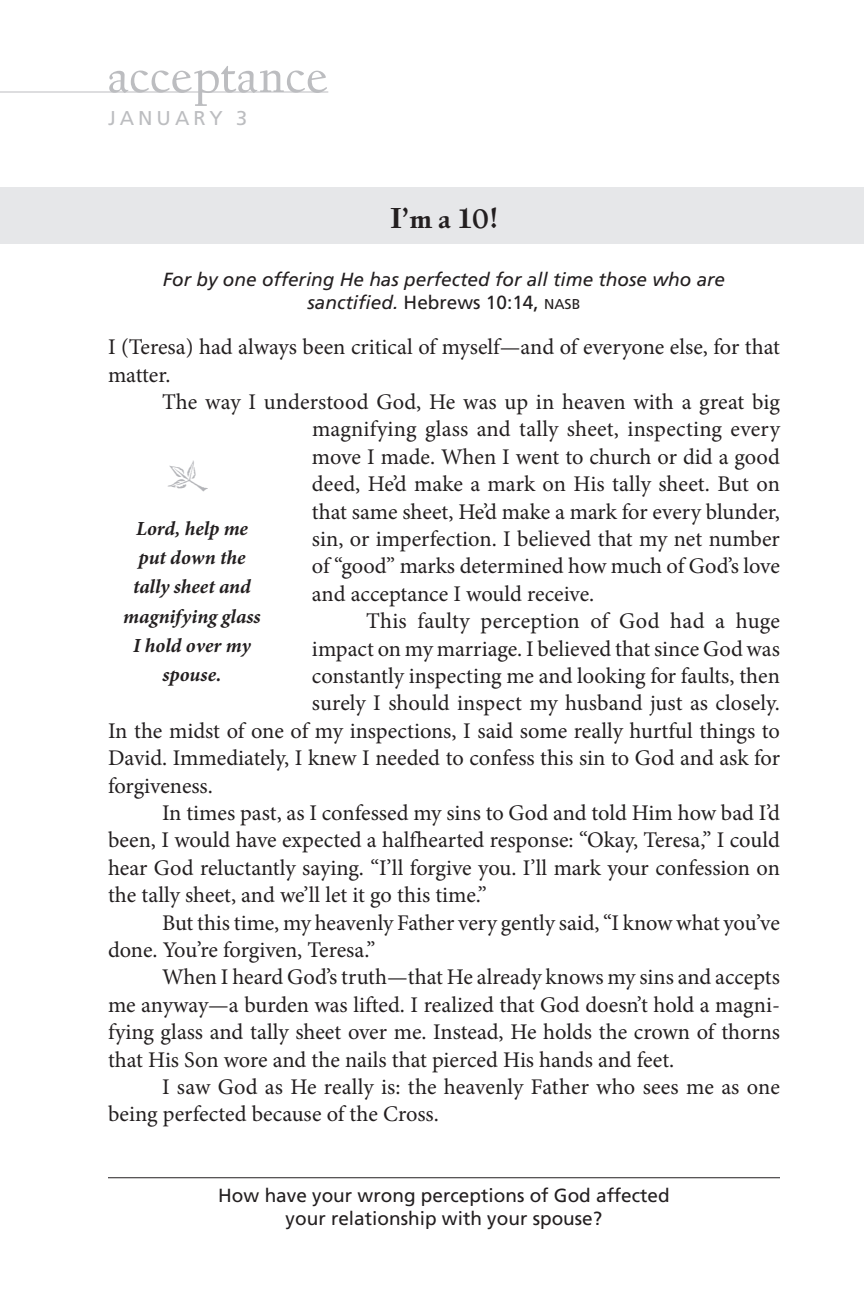
<style>
.page{position:relative;width:864px;height:1296px;background:#fff}
.page>*{position:absolute;margin:0;border:0;box-sizing:border-box;transform-origin:0 0}
.t1{font:54px "Deepdene Rmn A";color:#bcbdc0}
.t2{font:40px "Golden Cockerel Init Orn ITC";color:#b3b4b8}
.t3{font:30px "Deepdene Bld A";color:#231f20}
.t4{font:22.4px/27.4px "Minion Pro";color:#231f20}
.t5{font:italic 700 20px/29.2px "Minion Pro";letter-spacing:-.005em;color:#231f20;text-align:center}
.t6{font:20px "Frutiger";letter-spacing:.2em;color:#bcbdc0}
.t7{font:italic 19px/22.6px "Frutiger";color:#231f20;text-align:center}
.t8{font:19px/22.6px "Frutiger";color:#231f20;text-align:center}
.s1{font-style:normal}
.s2{font-style:normal;font-size:14.2px}
</style>
<div class="page">
<hr style="left:108px;top:92px;width:220px;height:1px;background:#bcbdc0">
<hr style="left:108px;top:1177px;width:672px;height:1px;background:#231f20">
<div style="left:0;top:188px;width:864px;height:56px;background:#e6e7e9"></div>
<hr style="left:0;top:92px;width:108px;height:1px;background:#bcbdc0">
<h1 class="t1" style="left:108px;top:42px;width:222px">acceptance</h1>
<p class="t6" style="left:108px;top:107px;width:141px">JANUARY 3</p>
<h3 class="t3" style="left:390px;top:199px;width:109px">I’m a 10!</h3>
<p class="t7" style="left:163px;top:268px;width:564px">For by one offering He has perfected for all time those who are sanctified. <span class="s1">Hebrews 10:14,</span> <span class="s2">NASB</span></p>
<p class="t4" style="left:108px;top:334px;width:673px">I (Teresa) had always been critical of myself—and of everyone else, for that matter.</p>
<p class="t4" style="left:312px;top:388px;width:470px;text-align:justify;text-indent:-150px">The way I understood God, He was up in heaven with a great big magnifying glass and tally sheet, inspecting every move I made. When I went to church or did a good deed, He’d make a mark on His tally sheet. But on that same sheet, He’d make a mark for every blunder, sin, or imperfection. I believed that my net number of “good” marks determined how much of God’s love and acceptance I would receive.</p>
<p class="t4" style="left:366px;top:607px;width:416px">This faulty perception of God had a huge</p>
<p class="t4" style="left:312px;top:635px;width:469px">impact on my marriage. I believed that since God was</p>
<p class="t4" style="left:312px;top:662px;width:469px">constantly inspecting me and looking for faults, then</p>
<p class="t4" style="left:312px;top:690px;width:470px">surely I should inspect my husband just as closely.</p>
<p class="t4" style="left:108px;top:717px;width:673px">In the midst of one of my inspections, I said some really hurtful things to</p>
<p class="t4" style="left:108px;top:744px;width:674px">David. Immediately, I knew I needed to confess this sin to God and ask for</p>
<p class="t4" style="left:108px;top:772px;width:106px">forgiveness.</p>
<p class="t4" style="left:162px;top:799px;width:619px">In times past, as I confessed my sins to God and told Him how bad I’d</p>
<p class="t4" style="left:108px;top:827px;width:673px">been, I would have expected a halfhearted response: “Okay, Teresa,” I could</p>
<p class="t4" style="left:108px;top:854px;width:673px">hear God reluctantly saying. “I’ll forgive you. I’ll mark your confession on</p>
<p class="t4" style="left:108px;top:881px;width:380px">the tally sheet, and we’ll let it go this time.”</p>
<p class="t4" style="left:162px;top:909px;width:620px">But this time, my heavenly Father very gently said, “I know what you’ve</p>
<p class="t4" style="left:108px;top:936px;width:269px">done. You’re forgiven, Teresa.”</p>
<p class="t4" style="left:162px;top:964px;width:620px">When I heard God’s truth—that He already knows my sins and accepts</p>
<p class="t4" style="left:108px;top:991px;width:673px">me anyway—a burden was lifted. I realized that God doesn’t hold a magni-</p>
<p class="t4" style="left:108px;top:1019px;width:674px">fying glass and tally sheet over me. Instead, He holds the crown of thorns</p>
<p class="t4" style="left:108px;top:1046px;width:568px">that His Son wore and the nails that pierced His hands and feet.</p>
<p class="t4" style="left:162px;top:1073px;width:619px">I saw God as He really is: the heavenly Father who sees me as one</p>
<p class="t4" style="left:108px;top:1101px;width:332px">being perfected because of the Cross.</p>
<h2 class="t2" style="left:166px;top:447px;width:46px">]</h2>
<p class="t5" style="left:123px;top:514px;width:139px">Lord, help me put down the tally sheet and magnifying glass<br>I hold over my spouse.</p>
<p class="t8" style="left:218px;top:1184px;width:453px">How have your wrong perceptions of God affected your relationship with your spouse?</p>
</div>
